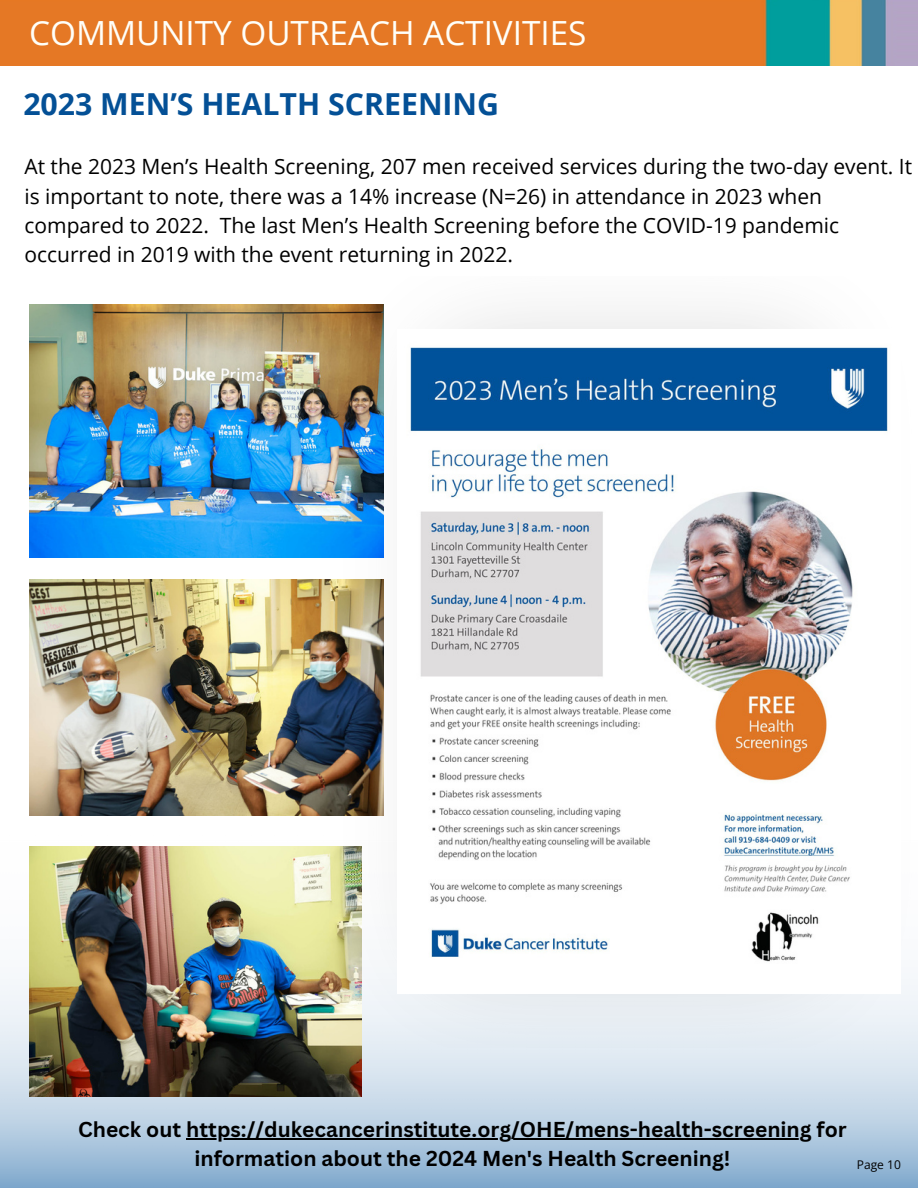
<style>
.page{position:relative;width:918px;height:1188px;background:#fff}
.page>*{position:absolute;margin:0;border:0;box-sizing:border-box;transform-origin:0 0}
.t1{font:33.3px "Open Sans";color:#fffff9}
.t2{font:700 30.3px "Open Sans";color:#045096}
.t3{font:21px/29.2px "Open Sans";color:#000}
.t4{font:700 21px/29.2px "Canva Sans";color:#000;text-align:center}
.t5{font:12px "Open Sans";color:#000}
</style>
<div class="page">
<img style="left:0;top:0;width:918px;height:65px">
<img style="left:331px;top:304px;width:460px;height:254px">
<svg style="left:0;top:815px;width:918px;height:373px"></svg>
<img style="left:29px;top:304px;width:354px;height:253px">
<img style="left:29px;top:579px;width:355px;height:236px">
<img style="left:29px;top:847px;width:332px;height:250px">
<img style="left:398px;top:330px;width:503px;height:664px">
<hr style="left:186px;top:1138px;width:626px;height:1px;background:#000">
<h2 class="t1" style="left:29px;top:10px;width:559px">COMMUNITY OUTREACH ACTIVITIES</h2>
<h3 class="t2" style="left:23px;top:83px;width:477px">2023 MEN’S HEALTH SCREENING</h3>
<p class="t3" style="left:25px;top:152px;width:889px">At the 2023 Men’s Health Screening, 207 men received services during the two-day event. It is important to note, there was a 14% increase (N=26) in attendance in 2023 when compared to 2022. The last Men’s Health Screening before the COVID-19 pandemic occurred in 2019 with the event returning in 2022.</p>
<p class="t4" style="left:78px;top:1114px;width:770px">Check out https://dukecancerinstitute.org/OHE/mens-health-screening for information about the 2024 Men's Health Screening!</p>
<p class="t5" style="left:857px;top:1156px;width:45px">Page 10</p>
</div>
